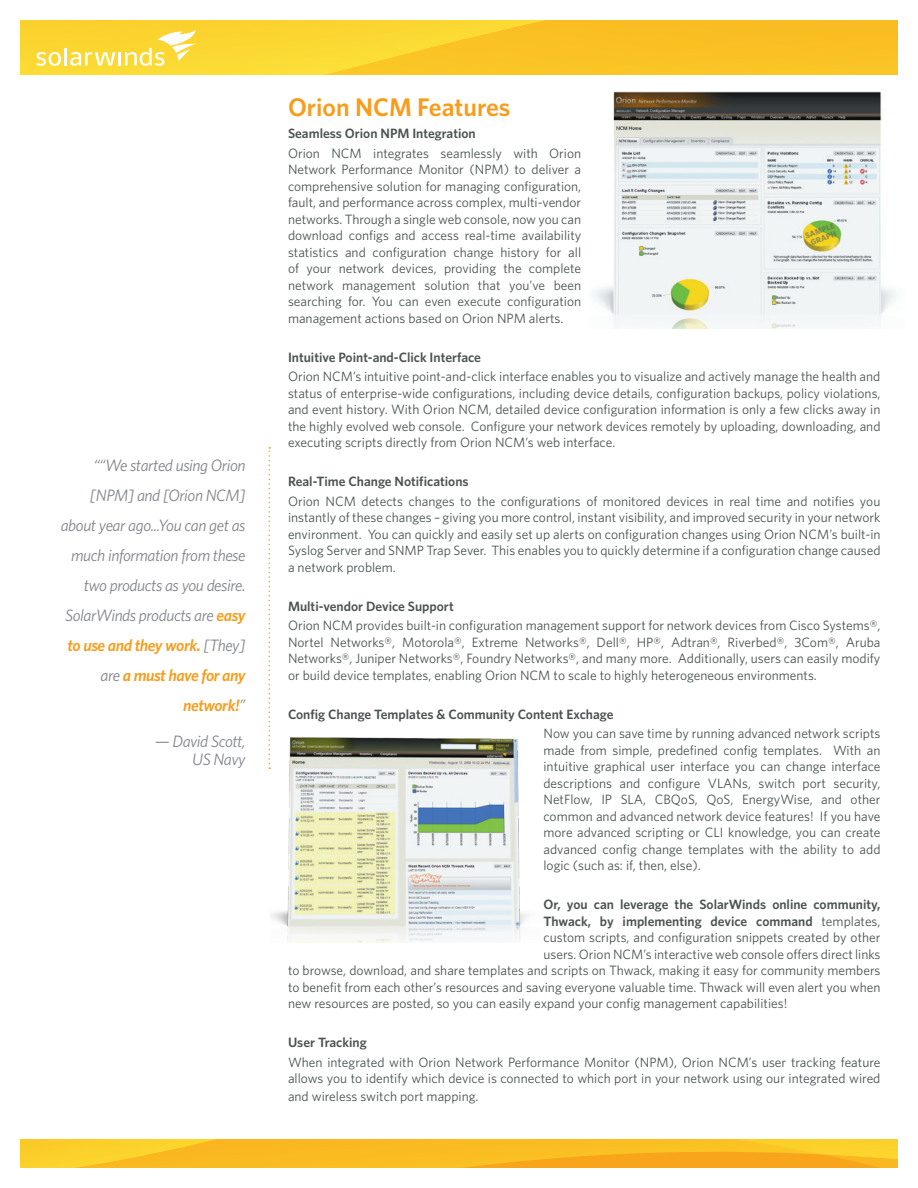
<style>
.page{position:relative;width:918px;height:1188px;background:#fff}
.page>*{position:absolute;margin:0;border:0;box-sizing:border-box;transform-origin:0 0}
.t1{font:600 25.5px "Whitney";color:#f89c1c}
.t2{font:italic 16.5px/30px "Whitney";letter-spacing:-.025em;color:#80838a;text-align:right}
.t3{font:13.5px/16.5px "Whitney";color:#4b5252;text-align:justify}
.t4{font:600 13.5px "Whitney";color:#4b5252}
.s1{font-weight:600;color:#f89c1c}
.s2{font-weight:400}
</style>
<div class="page">
<svg style="left:20px;top:1139px;width:878px;height:29px;background:#fabc22"></svg>
<svg style="left:20px;top:20px;width:878px;height:55px;background:#faca29"></svg>
<svg style="left:37px;top:52px;width:24px;height:14px"></svg>
<hr style="left:64px;top:48px;width:3px;height:18px;background:#fff">
<svg style="left:70px;top:29px;width:127px;height:37px;background:#fbdd59"></svg>
<svg style="left:268px;top:447px;width:2px;height:322px"></svg>
<img style="left:270px;top:737px;width:259px;height:206px">
<img style="left:593px;top:91px;width:304px;height:237px">
<p class="t2" style="left:61px;top:450px;width:186px">““We started using Orion [NPM] and [Orion NCM] about year ago...You can get as much information from these two products as you desire.<br>SolarWinds products are <span class="s1">easy to use and they work.</span> [They] are <span class="s1">a must have for any network!</span>”</p>
<p class="t2" style="left:155px;top:732px;width:92px;line-height:18px">— David Scott,<br>US Navy</p>
<h1 class="t1" style="left:288px;top:92px;width:224px">Orion NCM Features</h1>
<p class="t4" style="left:288px;top:126px;width:189px">Seamless Orion NPM Integration</p>
<p class="t3" style="left:288px;top:145px;width:295px">Orion NCM integrates seamlessly with Orion Network Performance Monitor (NPM) to deliver a comprehensive solution for managing configuration, fault, and performance across complex, multi-vendor networks. Through a single web console, now you can download configs and access real-time availability statistics and configuration change history for all of your network devices, providing the complete network management solution that you’ve been searching for. You can even execute configuration management actions based on Orion NPM alerts.</p>
<p class="t4" style="left:288px;top:349px;width:195px">Intuitive Point-and-Click Interface</p>
<p class="t3" style="left:288px;top:368px;width:594px">Orion NCM’s intuitive point-and-click interface enables you to visualize and actively manage the health and status of enterprise-wide configurations, including device details, configuration backups, policy violations, and event history. With Orion NCM, detailed device configuration information is only a few clicks away in the highly evolved web console. Configure your network devices remotely by uploading, downloading, and executing scripts directly from Orion NCM’s web interface.</p>
<p class="t4" style="left:288px;top:473px;width:182px">Real-Time Change Notifications</p>
<p class="t3" style="left:288px;top:493px;width:594px">Orion NCM detects changes to the configurations of monitored devices in real time and notifies you instantly of these changes – giving you more control, instant visibility, and improved security in your network environment. You can quickly and easily set up alerts on configuration changes using Orion NCM’s built-in Syslog Server and SNMP Trap Sever. This enables you to quickly determine if a configuration change caused a network problem.</p>
<p class="t4" style="left:288px;top:598px;width:167px">Multi-vendor Device Support</p>
<p class="t3" style="left:288px;top:617px;width:594px">Orion NCM provides built-in configuration management support for network devices from Cisco Systems®, Nortel Networks®, Motorola®, Extreme Networks®, Dell®, HP®, Adtran®, Riverbed®, 3Com®, Aruba Networks®, Juniper Networks®, Foundry Networks®, and many more. Additionally, users can easily modify or build device templates, enabling Orion NCM to scale to highly heterogeneous environments.</p>
<p class="t4" style="left:288px;top:706px;width:327px">Config Change Templates &amp; Community Content Exchage</p>
<p class="t3" style="left:543px;top:725px;width:339px">Now you can save time by running advanced network scripts made from simple, predefined config templates. With an intuitive graphical user interface you can change interface descriptions and configure VLANs, switch port security, NetFlow, IP SLA, CBQoS, QoS, EnergyWise, and other common and advanced network device features! If you have more advanced scripting or CLI knowledge, you can create advanced config change templates with the ability to add logic (such as: if, then, else).</p>
<p class="t4" style="left:543px;top:896px;width:339px">Or, you can leverage the SolarWinds online community,</p>
<p class="t4" style="left:543px;top:913px;width:339px">Thwack, by implementing device command <span class="s2">templates,</span></p>
<p class="t3" style="left:543px;top:929px;width:339px">custom scripts, and configuration snippets created by other</p>
<p class="t3" style="left:543px;top:946px;width:339px">users. Orion NCM’s interactive web console offers direct links</p>
<p class="t3" style="left:288px;top:962px;width:594px">to browse, download, and share templates and scripts on Thwack, making it easy for community members</p>
<p class="t3" style="left:288px;top:979px;width:594px">to benefit from each other’s resources and saving everyone valuable time. Thwack will even alert you when</p>
<p class="t3" style="left:288px;top:995px;width:501px">new resources are posted, so you can easily expand your config management capabilities!</p>
<p class="t4" style="left:288px;top:1034px;width:80px">User Tracking</p>
<p class="t3" style="left:288px;top:1054px;width:594px">When integrated with Orion Network Performance Monitor (NPM), Orion NCM’s user tracking feature allows you to identify which device is connected to which port in your network using our integrated wired</p>
<p class="t3" style="left:288px;top:1088px;width:192px">and wireless switch port mapping.</p>
</div>
